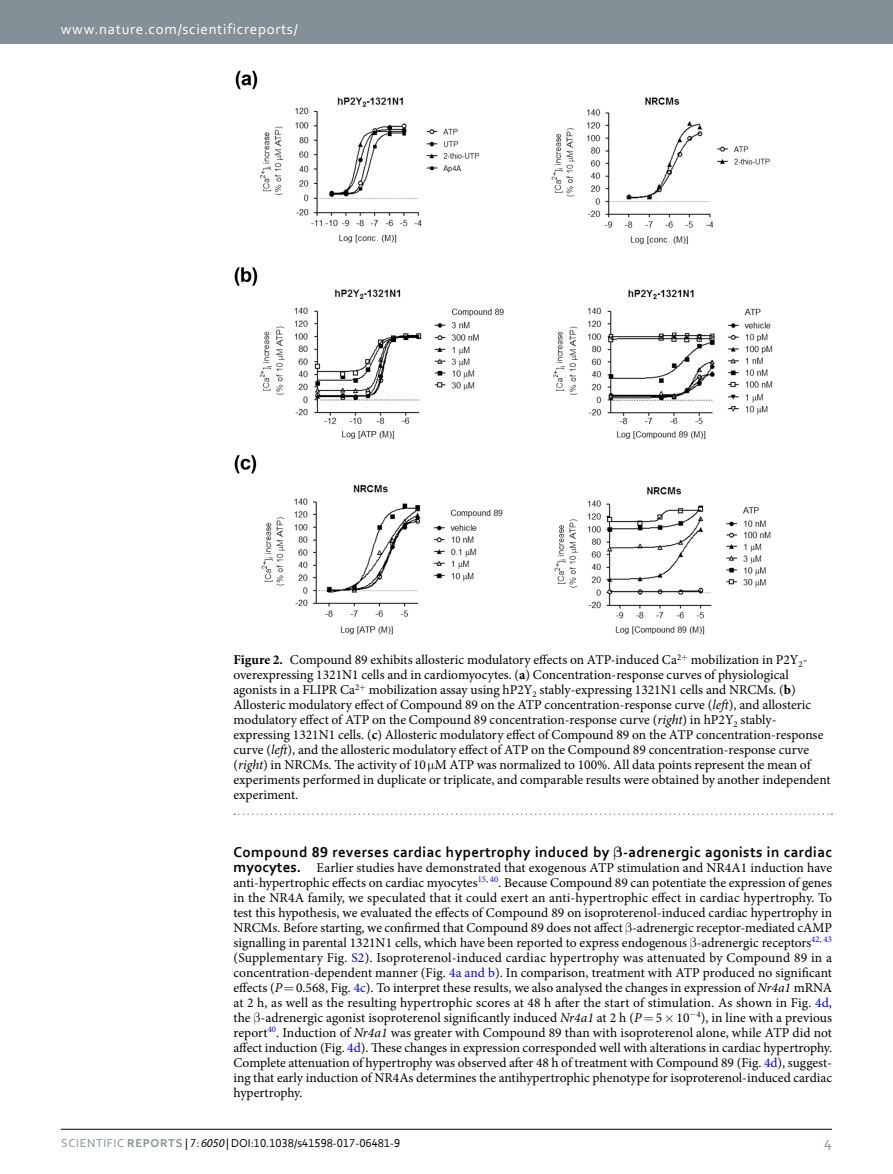
<style>
.page{position:relative;width:893px;height:1174px;background:#fff}
.page>*{position:absolute;margin:0;border:0;box-sizing:border-box;transform-origin:0 0}
.t1{font:700 15px "Corbel";letter-spacing:.025em;color:#000}
.t2{font:15px "Corbel 2";letter-spacing:.045em;color:#fff}
.t3{font:15px "Corbel 2";color:#839097}
.t4{font:13.5px/15px "Minion Pro";color:#000;text-align:justify}
.t5{font:12px "Corbel";color:#000}
.s1{font-weight:700}
.s2{font-style:italic}
.s3{font-family:"Corbel";font-weight:700;font-size:15px}
.s4{color:#00f}
.s5{font-family:"Corbel 2";color:#839097}
.s6{font-family:"Corbel Bold 2";color:#839097}
.s7{font-family:"Myriad Pro";font-style:italic}
</style>
<div class="page">
<div style="left:0;top:0;width:893px;height:43px;background:#839097"></div>
<hr style="left:61px;top:1129px;width:771px;height:1px;background:#000">
<img style="left:234px;top:70px;width:539px;height:565px">
<svg style="left:234px;top:813px;width:598px;height:2px"></svg>
<p class="t2" style="left:61px;top:19px;width:238px">www.nature.com/scientificreports/</p>
<p class="t4" style="left:233px;top:652px;width:599px;text-align:left"><span class="s1">Figure 2.</span> Compound 89 exhibits allosteric modulatory effects on ATP-induced Ca<sup>2</sup> mobilization in P2Y<sub>2</sub>- overexpressing 1321N1 cells and in cardiomyocytes. (<span class="s1">a</span>) Concentration-response curves of physiological agonists in a FLIPR Ca<sup>2</sup> mobilization assay using hP2Y<sub>2</sub> stably-expressing 1321N1 cells and NRCMs. (<span class="s1">b</span>)<br>Allosteric modulatory effect of Compound 89 on the ATP concentration-response curve (<span class="s2">left</span>), and allosteric modulatory effect of ATP on the Compound 89 concentration-response curve (<span class="s2">right</span>) in hP2Y<sub>2</sub> stably&shy;expressing 1321N1 cells. (<span class="s1">c</span>) Allosteric modulatory effect of Compound 89 on the ATP concentration-response curve (<span class="s2">left</span>), and the allosteric modulatory effect of ATP on the Compound 89 concentration-response curve (<span class="s2">right</span>) in NRCMs. The activity of 10 M ATP was normalized to 100%. All data points represent the mean of experiments performed in duplicate or triplicate, and comparable results were obtained by another independent experiment.</p>
<p class="t1" style="left:233px;top:842px;width:600px">Compound 89 reverses cardiac hypertrophy induced by -adrenergic agonists in cardiac</p>
<p class="t4" style="left:233px;top:860px;width:600px"><span class="s3">myocytes.</span> Earlier studies have demonstrated that exogenous ATP stimulation and NR4A1 induction have anti-hypertrophic effects on cardiac myocytes<sup>15</sup><sup>,</sup> <sup>40</sup>. Because Compound 89 can potentiate the expression of genes in the NR4A family, we speculated that it could exert an anti-hypertrophic effect in cardiac hypertrophy. To test this hypothesis, we evaluated the effects of Compound 89 on isoproterenol-induced cardiac hypertrophy in NRCMs. Before starting, we confirmed that Compound 89 does not affect -adrenergic receptor-mediated cAMP signalling in parental 1321N1 cells, which have been reported to express endogenous -adrenergic receptors<sup>42</sup><sup>,</sup> <sup>43 </sup>(Supplementary Fig. <span class="s4">S2</span>). Isoproterenol-induced cardiac hypertrophy was attenuated by Compound 89 in a concentration-dependent manner (Fig. <span class="s4">4a and b</span>). In comparison, treatment with ATP produced no significant effects (<span class="s2">P</span> 0.568, Fig. <span class="s4">4c</span>). To interpret these results, we also analysed the changes in expression of <span class="s2">Nr4a1</span> mRNA at 2 h, as well as the resulting hypertrophic scores at 48 h after the start of stimulation. As shown in Fig. <span class="s4">4d</span>, the -adrenergic agonist isoproterenol significantly induced <span class="s2">Nr4a1</span> at 2 h (<span class="s2">P</span> 5 10−<sup>4</sup>), in line with a previous report<sup>40</sup>. Induction of <span class="s2">Nr4a1</span> was greater with Compound 89 than with isoproterenol alone, while ATP did not affect induction (Fig. <span class="s4">4d</span>). These changes in expression corresponded well with alterations in cardiac hypertrophy.<br>Complete attenuation of hypertrophy was observed after 48 h of treatment with Compound 89 (Fig. <span class="s4">4d</span>), suggest&shy;ing that early induction of NR4As determines the antihypertrophic phenotype for isoproterenol-induced cardiac hypertrophy.</p>
<p class="t5" style="left:61px;top:1135px;width:341px"><span class="s5">SCienTiFiC</span> <span class="s6">REPORTS</span> | 7: <span class="s7">6050</span> | DOI:10.1038/s41598-017-06481-9</p>
<p class="t3" style="left:824px;top:1132px;width:9px">4</p>
</div>
